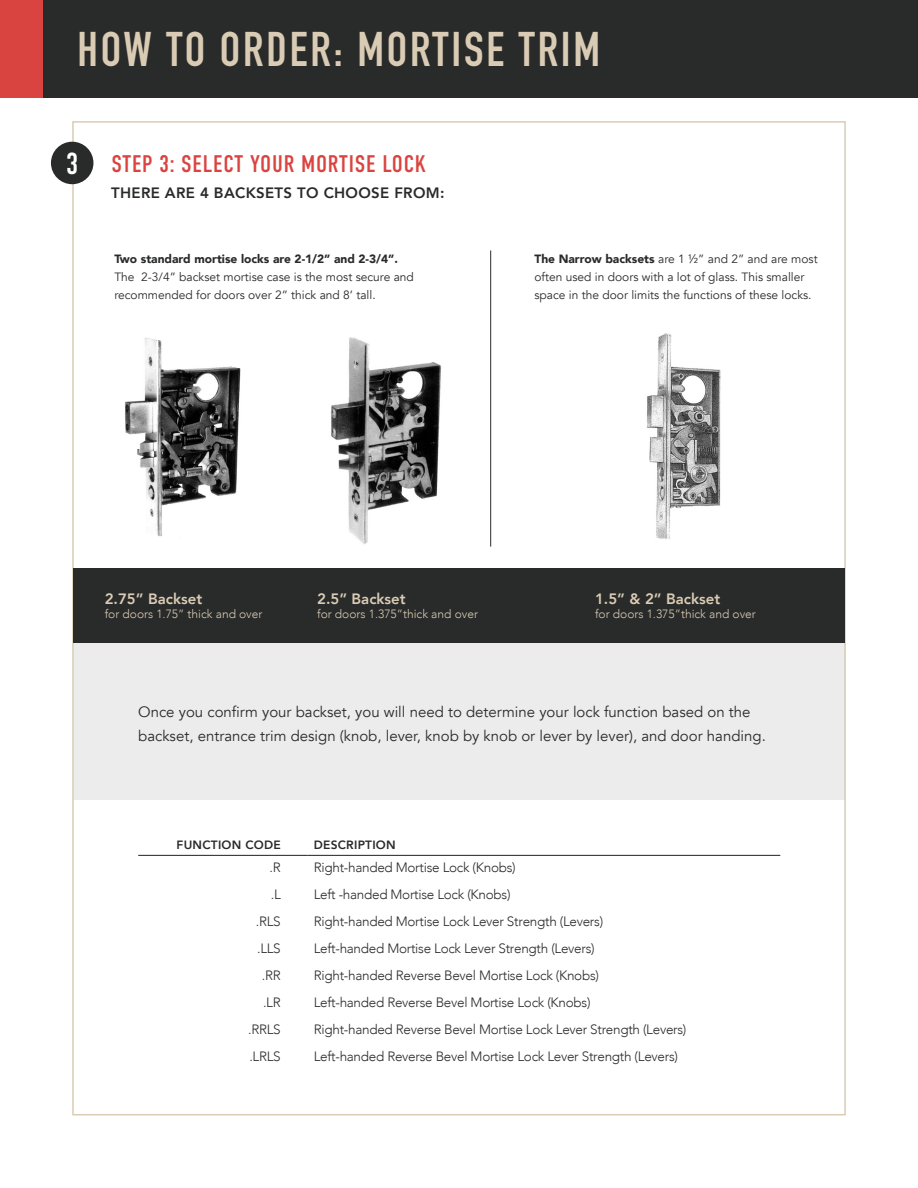
<style>
.page{position:relative;width:918px;height:1188px;background:#fff}
.page>*{position:absolute;margin:0;border:0;box-sizing:border-box;transform-origin:0 0}
.t1{font:700 48px "DIN Condensed";letter-spacing:.06em;color:#daccb4}
.t2{font:30.3px "DIN Condensed";color:#fff}
.t3{font:24px "DIN Condensed";letter-spacing:.03em;color:#da4440}
.t4{font:15px/24px "Avenir";color:#292a2a}
.Tier_1__000_-RightAl{font:800 15px "Avenir";color:#daccb4}
.body{font:800 15px "Avenir";letter-spacing:.02em;color:#292a2a}
.body-2{font:300 13.5px "Avenir";letter-spacing:-.02em;color:#292a2a}
.t5{font:12px/18px "Avenir";color:#292a2a}
.Tier_1__000_-RightAl-2{font:300 12px "Avenir";color:#daccb4}
.t6{font:900 12px "Avenir";color:#292a2a}
.body-3{font:800 12px "Avenir";letter-spacing:.02em;color:#292a2a}
.s1{font-weight:900}
</style>
<div class="page">
<div style="left:74px;top:643px;width:772px;height:157px;background:#ececec"></div>
<div style="left:0;top:0;width:918px;height:97px;background:#292a2a"></div>
<div style="left:0;top:0;width:43px;height:97px;background:#da4440"></div>
<div style="left:51px;top:142px;width:42px;height:42px;background:#292a2a;border-radius:50%"></div>
<hr style="left:490px;top:251px;width:1px;height:296px;background:#292a2a">
<hr style="left:138px;top:855px;width:170px;height:1px;background:#231f20">
<hr style="left:308px;top:855px;width:472px;height:1px;background:#231f20">
<div style="left:73px;top:568px;width:772px;height:75px;background:#292a2a"></div>
<img style="left:125px;top:338px;width:116px;height:199px">
<img style="left:331px;top:337px;width:110px;height:207px">
<img style="left:646px;top:333px;width:75px;height:206px">
<p class="t1" style="left:77px;top:17px;width:524px">HOW TO ORDER: MORTISE TRIM</p>
<p class="t2" style="left:66px;top:146px;width:14px">3</p>
<p class="t3" style="left:111px;top:151px;width:316px">STEP 3: SELECT YOUR MORTISE LOCK</p>
<p class="body" style="left:111px;top:181px;width:335px">THERE ARE 4 BACKSETS TO CHOOSE FROM:</p>
<p class="t6" style="left:114px;top:248px;width:285px">Two standard mortise locks are 2-1/2” and 2-3/4”.</p>
<p class="t5" style="left:114px;top:268px;width:301px">The 2-3/4” backset mortise case is the most secure and recommended for doors over 2” thick and 8’ tall.</p>
<p class="t5" style="left:535px;top:250px;width:285px"><span class="s1">The Narrow backsets</span> are 1 ½” and 2” and are most often used in doors with a lot of glass. This smaller space in the door limits the functions of these locks.</p>
<p class="Tier_1__000_-RightAl" style="left:105px;top:587px;width:99px">2.75” Backset</p>
<p class="Tier_1__000_-RightAl-2" style="left:105px;top:607px;width:159px">for doors 1.75” thick and over</p>
<p class="Tier_1__000_-RightAl" style="left:317px;top:587px;width:90px">2.5” Backset</p>
<p class="Tier_1__000_-RightAl-2" style="left:317px;top:607px;width:162px">for doors 1.375”thick and over</p>
<p class="Tier_1__000_-RightAl" style="left:595px;top:587px;width:127px">1.5” &amp; 2” Backset</p>
<p class="Tier_1__000_-RightAl-2" style="left:595px;top:607px;width:162px">for doors 1.375”thick and over</p>
<p class="t4" style="left:138px;top:700px;width:629px">Once you confirm your backset, you will need to determine your lock function based on the backset, entrance trim design (knob, lever, knob by knob or lever by lever), and door handing.</p>
<p class="body-3" style="left:177px;top:836px;width:106px">FUNCTION CODE</p>
<p class="body-3" style="left:314px;top:836px;width:83px">DESCRIPTION</p>
<p class="body-2" style="left:270px;top:859px;width:13px">.R</p>
<p class="body-2" style="left:314px;top:859px;width:203px">Right-handed Mortise Lock (Knobs)</p>
<p class="body-2" style="left:271px;top:886px;width:11px">.L</p>
<p class="body-2" style="left:314px;top:886px;width:198px">Left -handed Mortise Lock (Knobs)</p>
<p class="body-2" style="left:256px;top:913px;width:26px">.RLS</p>
<p class="body-2" style="left:314px;top:913px;width:291px">Right-handed Mortise Lock Lever Strength (Levers)</p>
<p class="body-2" style="left:257px;top:940px;width:25px">.LLS</p>
<p class="body-2" style="left:314px;top:940px;width:282px">Left-handed Mortise Lock Lever Strength (Levers)</p>
<p class="body-2" style="left:262px;top:967px;width:20px">.RR</p>
<p class="body-2" style="left:314px;top:967px;width:287px">Right-handed Reverse Bevel Mortise Lock (Knobs)</p>
<p class="body-2" style="left:263px;top:994px;width:19px">.LR</p>
<p class="body-2" style="left:314px;top:994px;width:278px">Left-handed Reverse Bevel Mortise Lock (Knobs)</p>
<p class="body-2" style="left:248px;top:1021px;width:34px">.RRLS</p>
<p class="body-2" style="left:314px;top:1021px;width:374px">Right-handed Reverse Bevel Mortise Lock Lever Strength (Levers)</p>
<p class="body-2" style="left:249px;top:1048px;width:33px">.LRLS</p>
<p class="body-2" style="left:314px;top:1048px;width:366px">Left-handed Reverse Bevel Mortise Lock Lever Strength (Levers)</p>
</div>
